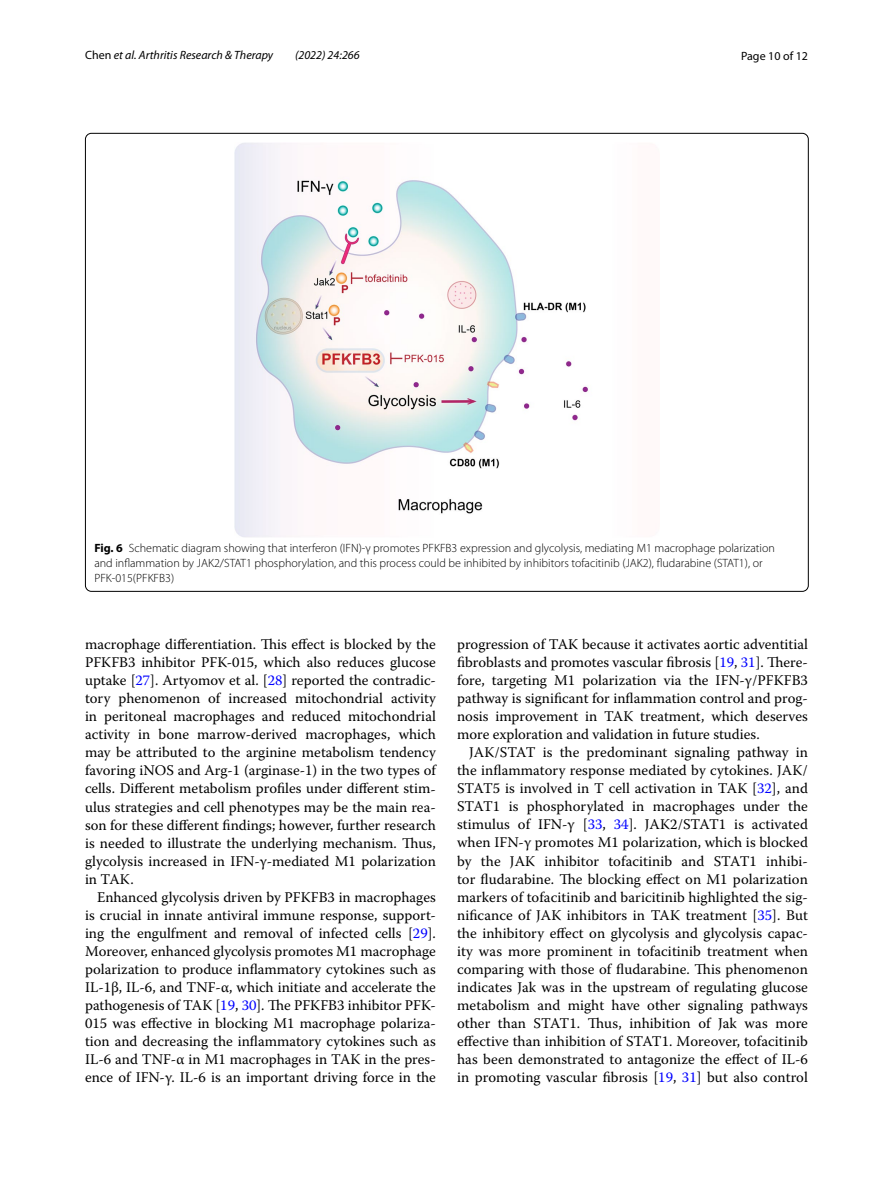
<style>
.page{position:relative;width:893px;height:1187px;background:#fff}
.page>*{position:absolute;margin:0;border:0;box-sizing:border-box;transform-origin:0 0}
.t1{font:14.7px/18px "Warnock Pro";color:#000;text-align:justify}
.t2{font:300 12px/15px "Myriad Pro";color:#000}
.t3{font:italic 12px "Myriad Pro";color:#000}
.t4{font:12px "Myriad Pro";color:#000}
.s1{font-style:normal}
.s2{font-weight:700}
.s3{color:#00f}
</style>
<div class="page">
<img style="left:234px;top:143px;width:355px;height:394px">
<p class="t3" style="left:85px;top:48px;width:190px"><span class="s1">Chen</span> et al. Arthritis Research &amp; Therapy</p>
<p class="t3" style="left:295px;top:48px;width:66px">(2022) 24:266</p>
<p class="t4" style="left:741px;top:48px;width:68px">Page 10 of 12</p>
<p class="t2" style="left:94px;top:541px;width:682px"><span class="s2">Fig. 6</span> Schematic diagram showing that interferon (IFN)-γ promotes PFKFB3 expression and glycolysis, mediating M1 macrophage polarization and inflammation by JAK2/STAT1 phosphorylation, and this process could be inhibited by inhibitors tofacitinib (JAK2), fludarabine (STAT1), or<br>PFK-015(PFKFB3)</p>
<p class="t1" style="left:85px;top:635px;width:352px">macrophage differentiation. This effect is blocked by the PFKFB3 inhibitor PFK-015, which also reduces glucose uptake [<span class="s3">27</span>]. Artyomov et al. [<span class="s3">28</span>] reported the contradic&shy;tory phenomenon of increased mitochondrial activity in peritoneal macrophages and reduced mitochondrial activity in bone marrow-derived macrophages, which may be attributed to the arginine metabolism tendency favoring iNOS and Arg-1 (arginase-1) in the two types of cells. Different metabolism profiles under different stim&shy;ulus strategies and cell phenotypes may be the main rea&shy;son for these different findings; however, further research is needed to illustrate the underlying mechanism. Thus, glycolysis increased in IFN-γ-mediated M1 polarization in TAK.</p>
<p class="t1" style="left:85px;top:887px;width:352px;text-indent:12px">Enhanced glycolysis driven by PFKFB3 in macrophages is crucial in innate antiviral immune response, support&shy;ing the engulfment and removal of infected cells [<span class="s3">29</span>].<br>Moreover, enhanced glycolysis promotes M1 macrophage polarization to produce inflammatory cytokines such as IL-1β, IL-6, and TNF-α, which initiate and accelerate the pathogenesis of TAK [<span class="s3">19</span>, <span class="s3">30</span>]. The PFKFB3 inhibitor PFK-015 was effective in blocking M1 macrophage polariza&shy;tion and decreasing the inflammatory cytokines such as IL-6 and TNF-α in M1 macrophages in TAK in the pres&shy;ence of IFN-γ. IL-6 is an important driving force in the</p>
<p class="t1" style="left:457px;top:635px;width:352px">progression of TAK because it activates aortic adventitial fibroblasts and promotes vascular fibrosis [<span class="s3">19</span>, <span class="s3">31</span>]. There&shy;fore, targeting M1 polarization via the IFN-γ/PFKFB3 pathway is significant for inflammation control and prog&shy;nosis improvement in TAK treatment, which deserves more exploration and validation in future studies.</p>
<p class="t1" style="left:457px;top:743px;width:352px;text-indent:12px">JAK/STAT is the predominant signaling pathway in the inflammatory response mediated by cytokines. JAK/ STAT5 is involved in T cell activation in TAK [<span class="s3">32</span>], and STAT1 is phosphorylated in macrophages under the stimulus of IFN-γ [<span class="s3">33</span>, <span class="s3">34</span>]. JAK2/STAT1 is activated when IFN-γ promotes M1 polarization, which is blocked by the JAK inhibitor tofacitinib and STAT1 inhibi&shy;tor fludarabine. The blocking effect on M1 polarization markers of tofacitinib and baricitinib highlighted the sig&shy;nificance of JAK inhibitors in TAK treatment [<span class="s3">35</span>]. But the inhibitory effect on glycolysis and glycolysis capac&shy;ity was more prominent in tofacitinib treatment when comparing with those of fludarabine. This phenomenon indicates Jak was in the upstream of regulating glucose metabolism and might have other signaling pathways other than STAT1. Thus, inhibition of Jak was more effective than inhibition of STAT1. Moreover, tofacitinib has been demonstrated to antagonize the effect of IL-6 in promoting vascular fibrosis [<span class="s3">19</span>, <span class="s3">31</span>] but also control</p>
</div>
